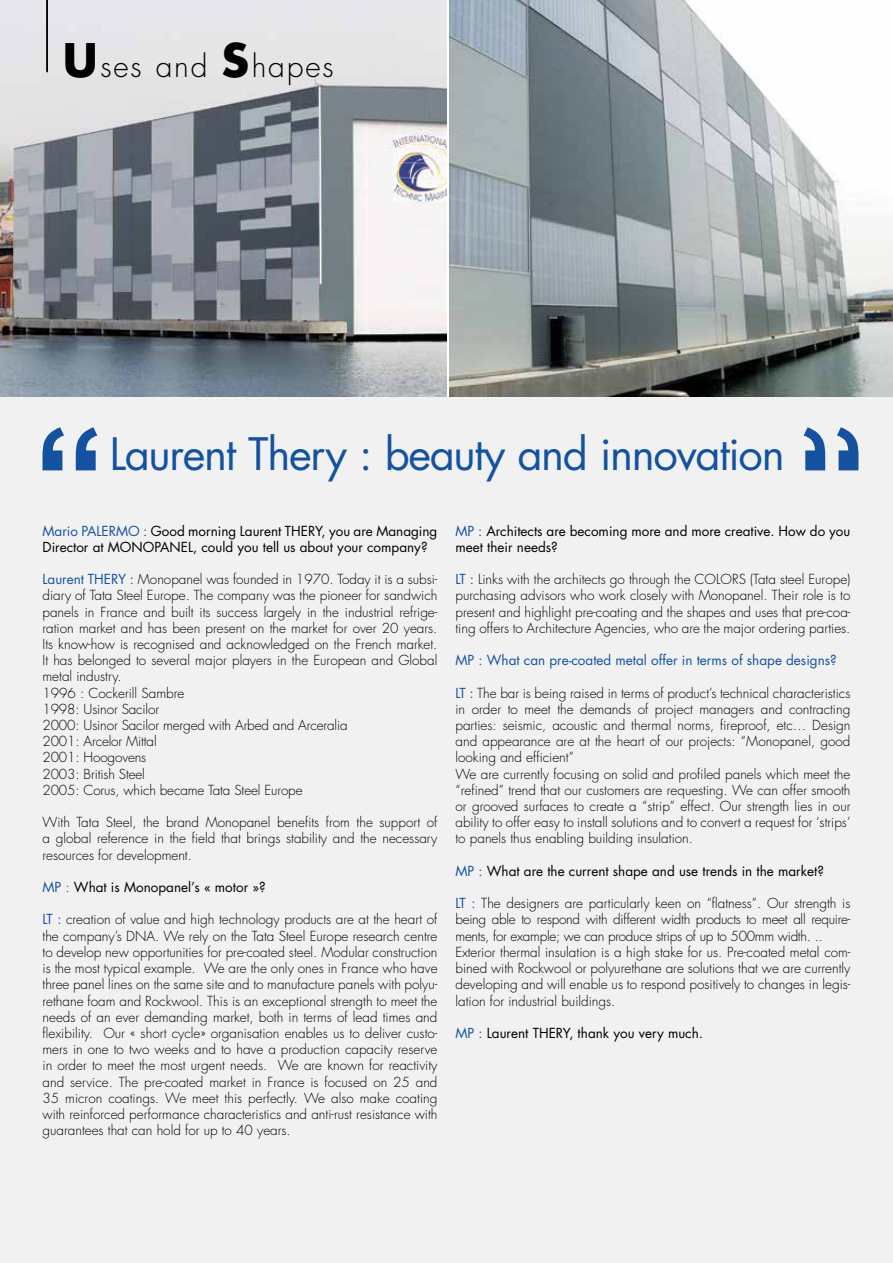
<style>
.page{position:relative;width:893px;height:1263px;background:#fff}
.page>*{position:absolute;margin:0;border:0;box-sizing:border-box;transform-origin:0 0}
.t1{font:43.5px "Futura";letter-spacing:-.03em;color:#1452a0}
.t2{font:300 30px "Futura";letter-spacing:.06em;color:#000}
.t3{font:300 13.5px/16.2px "Futura";color:#000}
.t4{font:13.5px/16.2px "Futura";color:#000}
.t5{font:13.5px "Futura";color:#1452a0}
.s1{font-weight:700;font-size:45px}
.s2{color:#1452a0}
.s3{font-weight:400;color:#1452a0}
.s4{font-weight:300}
</style>
<div class="page">
<div style="left:0;top:397px;width:893px;height:866px;background:#f1f1f2"></div>
<img style="left:450px;top:0;width:443px;height:396px">
<img style="left:0;top:0;width:446px;height:396px">
<svg style="left:43px;top:427px;width:54px;height:43px"></svg>
<svg style="left:804px;top:427px;width:54px;height:43px"></svg>
<hr style="left:46px;top:0;width:2px;height:72px;background:#000">
<h2 class="t2" style="left:63px;top:48px;width:273px"><span class="s1">U</span>ses and <span class="s1">S</span>hapes</h2>
<h1 class="t1" style="left:110px;top:426px;width:676px">Laurent Thery : beauty and innovation</h1>
<p class="t4" style="left:43px;top:523px;width:396px"><span class="s2">Mario PALERMO :</span> Good morning Laurent THERY, you are Managing<br>Director at MONOPANEL, could you tell us about your company?</p>
<p class="t3" style="left:43px;top:572px;width:396px"><span class="s3">Laurent THERY :</span> Monopanel was founded in 1970. Today it is a subsi&shy;diary of Tata Steel Europe. The company was the pioneer for sandwich panels in France and built its success largely in the industrial refrige&shy;ration market and has been present on the market for over 20 years.<br>Its know-how is recognised and acknowledged on the French market.<br>It has belonged to several major players in the European and Global metal industry.<br>1996 : Cockerill Sambre<br>1998: Usinor Sacilor<br>2000: Usinor Sacilor merged with Arbed and Arceralia<br>2001: Arcelor Mittal<br>2001: Hoogovens<br>2003: British Steel<br>2005: Corus, which became Tata Steel Europe</p>
<p class="t3" style="left:43px;top:815px;width:396px;text-align:justify">With Tata Steel, the brand Monopanel benefits from the support of a global reference in the field that brings stability and the necessary resources for development.</p>
<p class="t4" style="left:43px;top:879px;width:225px"><span class="s2">MP</span> <span class="s4">:</span> What is Monopanel’s « motor »?</p>
<p class="t3" style="left:43px;top:912px;width:396px;text-align:justify"><span class="s3">LT :</span> creation of value and high technology products are at the heart of the company’s DNA. We rely on the Tata Steel Europe research centre to develop new opportunities for pre-coated steel. Modular construction is the most typical example. We are the only ones in France who have three panel lines on the same site and to manufacture panels with polyu&shy;rethane foam and Rockwool. This is an exceptional strength to meet the needs of an ever demanding market, both in terms of lead times and flexibility. Our « short cycle» organisation enables us to deliver custo&shy;mers in one to two weeks and to have a production capacity reserve in order to meet the most urgent needs. We are known for reactivity and service. The pre-coated market in France is focused on 25 and 35 micron coatings. We meet this perfectly. We also make coating with reinforced performance characteristics and anti-rust resistance with guarantees that can hold for up to 40 years.</p>
<p class="t4" style="left:455px;top:523px;width:396px"><span class="s2">MP :</span> Architects are becoming more and more creative. How do you meet their needs?</p>
<p class="t3" style="left:455px;top:572px;width:396px;text-align:justify"><span class="s3">LT :</span> Links with the architects go through the COLORS (Tata steel Europe) purchasing advisors who work closely with Monopanel. Their role is to present and highlight pre-coating and the shapes and uses that pre-coa&shy;ting offers to Architecture Agencies, who are the major ordering parties.</p>
<p class="t5" style="left:455px;top:652px;width:383px">MP : What can pre-coated metal offer in terms of shape designs?</p>
<p class="t3" style="left:455px;top:685px;width:396px"><span class="s3">LT :</span> The bar is being raised in terms of product’s technical characteristics in order to meet the demands of project managers and contracting parties: seismic, acoustic and thermal norms, fireproof, etc… Design and appearance are at the heart of our projects: “Monopanel, good looking and efficient”<br>We are currently focusing on solid and profiled panels which meet the “refined” trend that our customers are requesting. We can offer smooth or grooved surfaces to create a “strip” effect. Our strength lies in our ability to offer easy to install solutions and to convert a request for ‘strips’ to panels thus enabling building insulation.</p>
<p class="t4" style="left:455px;top:863px;width:370px"><span class="s2">MP :</span> What are the current shape and use trends in the market?</p>
<p class="t3" style="left:455px;top:896px;width:396px"><span class="s3">LT :</span> The designers are particularly keen on “flatness”. Our strength is being able to respond with different width products to meet all require&shy;ments, for example; we can produce strips of up to 500mm width. ..<br>Exterior thermal insulation is a high stake for us. Pre-coated metal com&shy;bined with Rockwool or polyurethane are solutions that we are currently developing and will enable us to respond positively to changes in legis&shy;lation for industrial buildings.</p>
<p class="t4" style="left:455px;top:1025px;width:249px"><span class="s2">MP :</span> Laurent THERY, thank you very much.</p>
</div>
